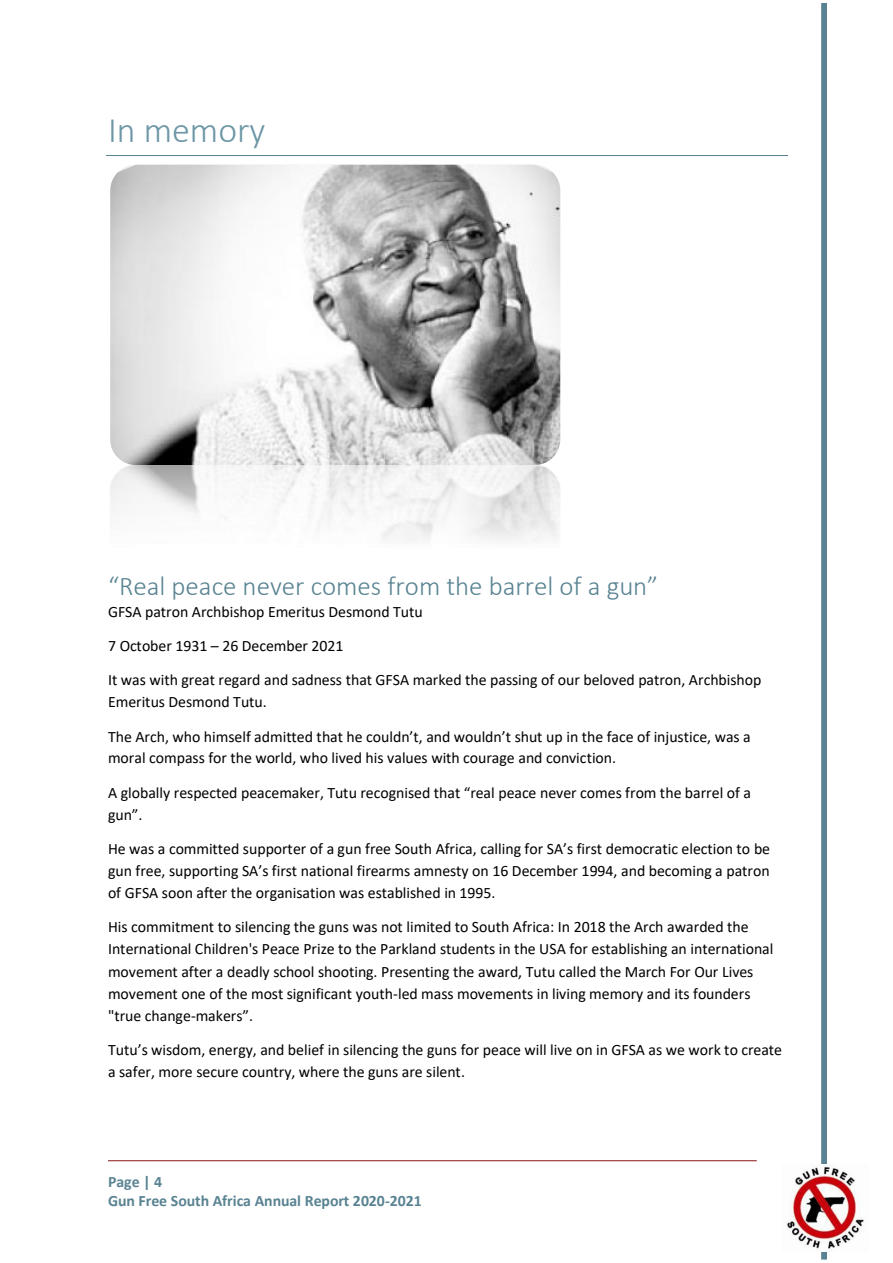
<style>
.page{position:relative;width:893px;height:1263px;background:#fff}
.page>*{position:absolute;margin:0;border:0;box-sizing:border-box;transform-origin:0 0}
.t1{font:300 36px "Calibri";color:#6d97a6}
.t2{font:300 27px "Calibri";color:#598392}
.t3{font:15.9px/22px "Calibri";color:#000}
.t4{font:700 15.9px/19.2px "Calibri";letter-spacing:-.005em;color:#598392}
</style>
<div class="page">
<div style="left:821px;top:3px;width:6px;height:1256px;border:2px solid #598392"></div>
<img style="left:786px;top:1165px;width:78px;height:86px">
<hr style="left:108px;top:1160px;width:649px;height:1px;background:#891414">
<hr style="left:106px;top:155px;width:681px;height:1px;background:#598392">
<img style="left:110px;top:465px;width:450px;height:75px">
<svg style="left:110px;top:165px;width:450px;height:300px"></svg>
<img style="left:110px;top:172px;width:450px;height:293px">
<h1 class="t1" style="left:108px;top:115px;width:159px">In memory</h1>
<h2 class="t2" style="left:108px;top:574px;width:552px">“Real peace never comes from the barrel of a gun”</h2>
<p class="t3" style="left:108px;top:596px;width:655px;line-height:34.2px">GFSA patron Archbishop Emeritus Desmond Tutu<br>7 October 1931 – 26 December 2021<br>It was with great regard and sadness that GFSA marked the passing of our beloved patron, Archbishop</p>
<p class="t3" style="left:108px;top:686px;width:644px;line-height:34.3px">Emeritus Desmond Tutu.<br>The Arch, who himself admitted that he couldn’t, and wouldn’t shut up in the face of injustice, was a</p>
<p class="t3" style="left:108px;top:742px;width:644px;line-height:34.3px">moral compass for the world, who lived his values with courage and conviction.<br>A globally respected peacemaker, Tutu recognised that “real peace never comes from the barrel of a</p>
<p class="t3" style="left:108px;top:799px;width:664px;line-height:34.2px">gun”.<br>He was a committed supporter of a gun free South Africa, calling for SA’s first democratic election to be</p>
<p class="t3" style="left:108px;top:861px;width:663px">gun free, supporting SA’s first national firearms amnesty on 16 December 1994, and becoming a patron of GFSA soon after the organisation was established in 1995.</p>
<p class="t3" style="left:108px;top:917px;width:667px">His commitment to silencing the guns was not limited to South Africa: In 2018 the Arch awarded the International Children's Peace Prize to the Parkland students in the USA for establishing an international movement after a deadly school shooting. Presenting the award, Tutu called the March For Our Lives movement one of the most significant youth-led mass movements in living memory and its founders "true change-makers”.</p>
<p class="t3" style="left:108px;top:1040px;width:676px">Tutu’s wisdom, energy, and belief in silencing the guns for peace will live on in GFSA as we work to create a safer, more secure country, where the guns are silent.</p>
<p class="t4" style="left:108px;top:1173px;width:315px">Page | 4<br>Gun Free South Africa Annual Report 2020-2021</p>
</div>
